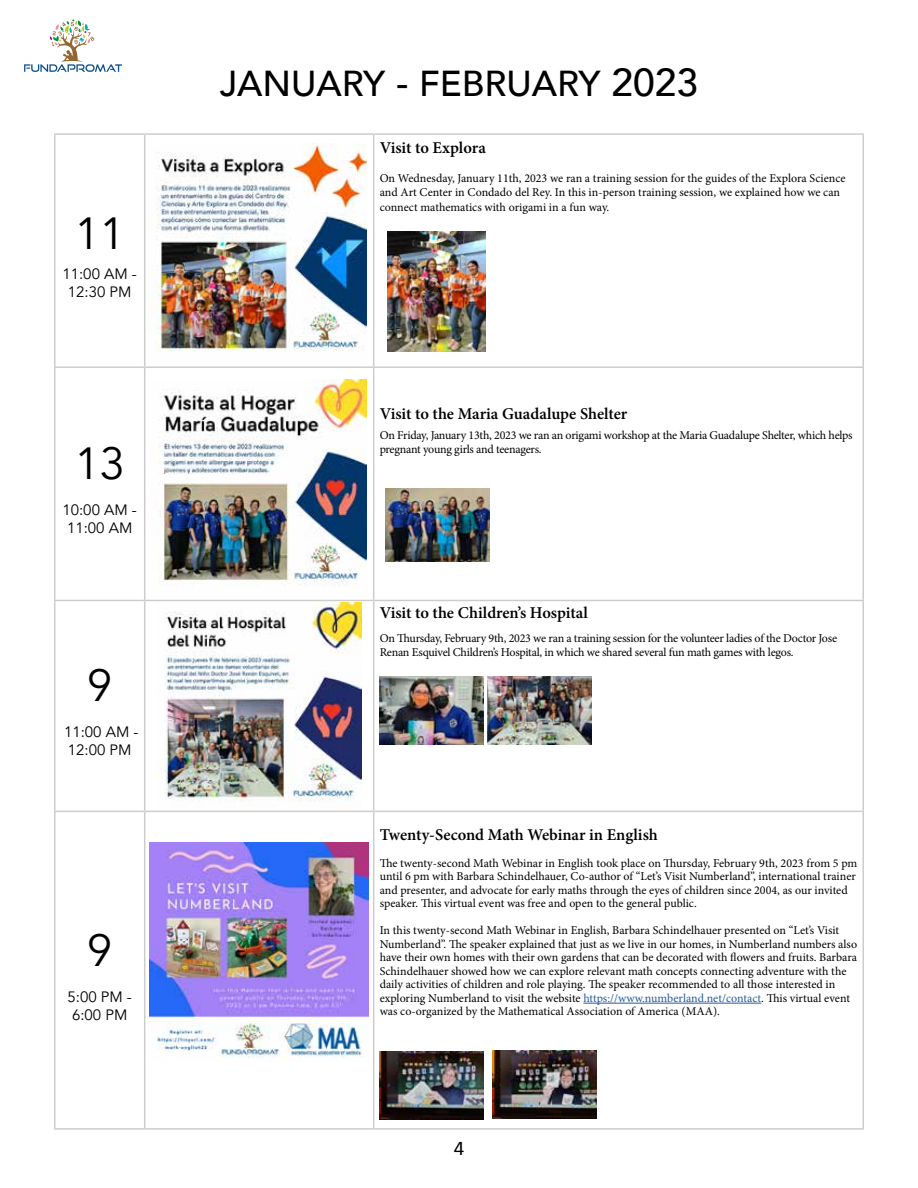
<style>
.page{position:relative;width:918px;height:1188px;background:#fff}
.page>*{position:absolute;margin:0;border:0;box-sizing:border-box;transform-origin:0 0}
.t1{font:45px "Avenir";color:#000}
.t2{font:500 36px "Avenir";color:#000}
.t3{font:21px "Calibri";color:#000}
.t4{font:600 16.5px "Minion Pro";letter-spacing:-.005em;color:#000}
.t5{font:15px/18px "Avenir";color:#000;text-align:center}
.t6{font:12px/13.5px "Minion Pro";letter-spacing:-.005em;color:#000}
.t7{font:12px/13.5px "Minion Pro";letter-spacing:-.025em;color:#000}
.s1{font-size:39px}
.s2{color:#275b9b}
</style>
<div class="page">
<svg style="left:24px;top:19px;width:98px;height:53px"></svg>
<hr style="left:54px;top:133px;width:91px;height:2px;background:#ccc">
<hr style="left:54px;top:135px;width:2px;height:231px;background:#ccc">
<hr style="left:145px;top:133px;width:229px;height:2px;background:#ccc">
<hr style="left:144px;top:135px;width:1px;height:231px;background:#ccc">
<hr style="left:374px;top:133px;width:490px;height:2px;background:#ccc">
<hr style="left:373px;top:135px;width:1px;height:231px;background:#ccc">
<hr style="left:862px;top:135px;width:2px;height:231px;background:#ccc">
<hr style="left:54px;top:366px;width:91px;height:2px;background:#ccc">
<hr style="left:54px;top:368px;width:2px;height:232px;background:#ccc">
<hr style="left:145px;top:366px;width:229px;height:2px;background:#ccc">
<hr style="left:144px;top:368px;width:1px;height:232px;background:#ccc">
<hr style="left:374px;top:366px;width:490px;height:2px;background:#ccc">
<hr style="left:373px;top:368px;width:1px;height:232px;background:#ccc">
<hr style="left:862px;top:368px;width:2px;height:232px;background:#ccc">
<hr style="left:54px;top:600px;width:91px;height:1px;background:#ccc">
<hr style="left:54px;top:601px;width:2px;height:210px;background:#ccc">
<hr style="left:145px;top:600px;width:229px;height:1px;background:#ccc">
<hr style="left:144px;top:601px;width:1px;height:210px;background:#ccc">
<hr style="left:374px;top:600px;width:490px;height:1px;background:#ccc">
<hr style="left:373px;top:601px;width:1px;height:210px;background:#ccc">
<hr style="left:862px;top:601px;width:2px;height:210px;background:#ccc">
<hr style="left:54px;top:811px;width:91px;height:1px;background:#ccc">
<hr style="left:54px;top:812px;width:2px;height:316px;background:#ccc">
<hr style="left:145px;top:811px;width:229px;height:1px;background:#ccc">
<hr style="left:144px;top:812px;width:1px;height:316px;background:#ccc">
<hr style="left:374px;top:811px;width:490px;height:1px;background:#ccc">
<hr style="left:373px;top:812px;width:1px;height:316px;background:#ccc">
<hr style="left:862px;top:812px;width:2px;height:316px;background:#ccc">
<hr style="left:54px;top:1128px;width:91px;height:2px;background:#ccc">
<hr style="left:145px;top:1128px;width:229px;height:2px;background:#ccc">
<hr style="left:374px;top:1128px;width:490px;height:2px;background:#ccc">
<img style="left:148px;top:144px;width:219px;height:207px">
<img style="left:388px;top:231px;width:98px;height:120px">
<img style="left:158px;top:379px;width:208px;height:207px">
<img style="left:386px;top:489px;width:104px;height:72px">
<img style="left:157px;top:602px;width:205px;height:205px">
<img style="left:380px;top:676px;width:104px;height:68px">
<img style="left:487px;top:676px;width:105px;height:68px">
<img style="left:150px;top:843px;width:219px;height:215px">
<hr style="left:583px;top:1003px;width:178px;height:1px;background:#275b9b">
<img style="left:380px;top:1052px;width:104px;height:68px">
<img style="left:492px;top:1051px;width:105px;height:68px">
<h1 class="t1" style="left:75px;top:207px;width:52px">11</h1>
<p class="t5" style="left:62px;top:266px;width:76px">11:00 AM -<br>12:30 PM</p>
<h1 class="t1" style="left:75px;top:437px;width:52px">13</h1>
<p class="t5" style="left:62px;top:501px;width:76px">10:00 AM -<br>11:00 AM</p>
<h1 class="t1" style="left:87px;top:659px;width:27px">9</h1>
<p class="t5" style="left:64px;top:724px;width:76px;text-align:left">11:00 AM -<br>12:00 PM</p>
<h1 class="t1" style="left:87px;top:923px;width:27px">9</h1>
<p class="t5" style="left:68px;top:988px;width:66px">5:00 PM -<br>6:00 PM</p>
<h2 class="t2" style="left:220px;top:52px;width:480px">JANUARY <span class="s1">-</span> FEBRUARY <span class="s1">2023</span></h2>
<h3 class="t4" style="left:380px;top:137px;width:108px">Visit to Explora</h3>
<p class="t6" style="left:380px;top:171px;width:467px;line-height:14.4px">On Wednesday, January 11th, 2023 we ran a training session for the guides of the Explora Science and Art Center in Condado del Rey. In this in-person training session, we explained how we can connect mathematics with origami in a fun way.</p>
<h3 class="t4" style="left:380px;top:402px;width:249px">Visit to the Maria Guadalupe Shelter</h3>
<p class="t7" style="left:380px;top:429px;width:474px">On Friday, January 13th, 2023 we ran an origami workshop at the Maria Guadalupe Shelter, which helps pregnant young girls and teenagers.</p>
<h3 class="t4" style="left:380px;top:602px;width:210px">Visit to the Children’s Hospital</h3>
<p class="t6" style="left:380px;top:632px;width:459px">On Thursday, February 9th, 2023 we ran a training session for the volunteer ladies of the Doctor Jose<br>Renan Esquivel Children’s Hospital, in which we shared several fun math games with legos.</p>
<h3 class="t4" style="left:380px;top:823px;width:280px">Twenty-Second Math Webinar in English</h3>
<p class="t6" style="left:380px;top:856px;width:479px">The twenty-second Math Webinar in English took place on Thursday, February 9th, 2023 from 5 pm until 6 pm with Barbara Schindelhauer, Co-author of “Let’s Visit Numberland”, international trainer and presenter, and advocate for early maths through the eyes of children since 2004, as our invited speaker. This virtual event was free and open to the general public.</p>
<p class="t6" style="left:380px;top:924px;width:479px">In this twenty-second Math Webinar in English, Barbara Schindelhauer presented on “Let’s Visit Numberland”. The speaker explained that just as we live in our homes, in Numberland numbers also have their own homes with their own gardens that can be decorated with flowers and fruits. Barbara Schindelhauer showed how we can explore relevant math concepts connecting adventure with the daily activities of children and role playing. The speaker recommended to all those interested in exploring Numberland to visit the website <span class="s2">https://www.numberland.net/contact</span>. This virtual event was co-organized by the Mathematical Association of America (MAA).</p>
<h3 class="t3" style="left:454px;top:1133px;width:12px">4</h3>
</div>
